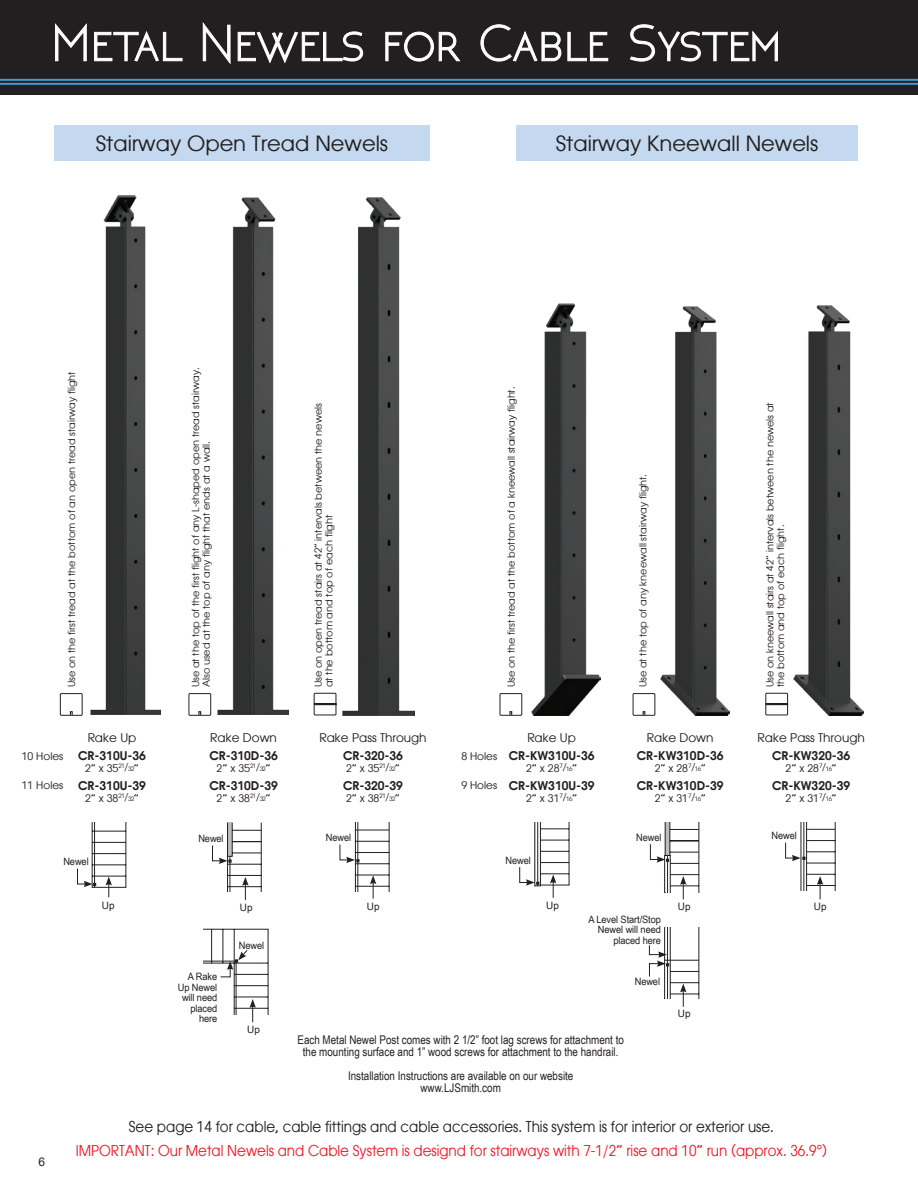
<style>
.page{position:relative;width:918px;height:1188px;background:#fff}
.page>*{position:absolute;margin:0;border:0;box-sizing:border-box;transform-origin:0 0}
.t1{font:21px "Atlanta";color:#231f20}
.t2{font:15px "Atlanta";color:#ee1b2b;scale:.9 1}
.t3{font:15px "Atlanta";color:#231f20;scale:.9 1}
.t4{font:12px/12px "Arial Narrow";color:#231f20;text-align:center}
.t5{font:600 12px "Atlanta";color:#231f20}
.t6{font:12px "Atlanta";color:#231f20}
.t7{font:12px "Arial";color:#231f20}
.t8{font:10.5px "Atlanta";color:#231f20}
.Use_with{font:10.2px/10.5px "Arial Narrow";letter-spacing:-.01em;color:#231f20;text-align:right;scale:1.12 1}
.Use_with-2{font:10.2px "Arial Narrow";letter-spacing:-.01em;color:#231f20;scale:1.2 1}
.t9{font:9.75px/10.5px "Atlanta";color:#231f20}
.s1{font-size:9.45px}
.s2{font-size:6.15px}
</style>
<div class="page">
<div style="left:0;top:0;width:918px;height:95px;background:#231f20"></div>
<hr style="left:0;top:79px;width:918px;height:2px;background:#3e9ad0">
<hr style="left:0;top:83px;width:918px;height:2px;background:#3e9ad0">
<div style="left:517px;top:126px;width:341px;height:35px;background:#c4d9ef"></div>
<div style="left:54px;top:126px;width:376px;height:35px;background:#c4d9ef"></div>
<svg style="left:55px;top:22px;width:723px;height:43px"></svg>
<svg style="left:313px;top:703px;width:24px;height:2px"></svg>
<div style="left:314px;top:693px;width:22px;height:22px;border:1px solid #231f20"></div>
<div style="left:60px;top:693px;width:23px;height:23px;border:1px solid #231f20"></div>
<svg style="left:70px;top:711px;width:3px;height:4px"></svg>
<div style="left:189px;top:693px;width:22px;height:23px;border:1px solid #231f20"></div>
<img style="left:343px;top:197px;width:71px;height:518px">
<img style="left:218px;top:197px;width:70px;height:518px">
<img style="left:90px;top:195px;width:71px;height:520px">
<svg style="left:767px;top:703px;width:19px;height:2px"></svg>
<div style="left:765px;top:693px;width:23px;height:22px;border:1px solid #231f20"></div>
<div style="left:500px;top:693px;width:22px;height:23px;border:1px solid #231f20"></div>
<svg style="left:510px;top:711px;width:3px;height:4px"></svg>
<div style="left:633px;top:693px;width:22px;height:23px;border:1px solid #231f20"></div>
<svg style="left:643px;top:711px;width:3px;height:4px"></svg>
<img style="left:660px;top:306px;width:70px;height:410px">
<img style="left:532px;top:304px;width:69px;height:412px">
<img style="left:794px;top:306px;width:69px;height:410px">
<svg style="left:785px;top:822px;width:51px;height:77px"></svg>
<svg style="left:519px;top:822px;width:50px;height:76px"></svg>
<svg style="left:340px;top:822px;width:50px;height:77px"></svg>
<svg style="left:77px;top:823px;width:49px;height:74px"></svg>
<svg style="left:212px;top:823px;width:50px;height:77px"></svg>
<svg style="left:650px;top:822px;width:49px;height:77px"></svg>
<svg style="left:203px;top:929px;width:66px;height:93px"></svg>
<svg style="left:649px;top:927px;width:50px;height:80px"></svg>
<p class="t1" style="left:96px;top:128px;width:294px">Stairway Open Tread Newels</p>
<p class="t1" style="left:556px;top:128px;width:264px">Stairway Kneewall Newels</p>
<p class="t9" style="left:66px;top:687px;width:317px;rotate:-90deg">Use on the first tread at the bottom of an open tread stairway flight</p>
<p class="t9" style="left:190px;top:687px;width:321px;rotate:-90deg">Use at the top of the first flight of any L-shaped open tread stairway.<br>Also used at the top of any flight that ends at a wall.</p>
<p class="t9" style="left:313px;top:687px;width:286px;rotate:-90deg">Use on open tread stairs at 42” intervals between the newels at the bottom and top of each flight</p>
<p class="t9" style="left:505px;top:687px;width:302px;rotate:-90deg">Use on the first tread at the bottom of a kneewall stairway flight.</p>
<p class="t9" style="left:637px;top:687px;width:215px;rotate:-90deg">Use at the top of any kneewall stairway flight.</p>
<p class="t9" style="left:764px;top:687px;width:287px;rotate:-90deg">Use on kneewall stairs at 42” intervals between the newels at the bottom and top of each flight.</p>
<p class="t8" style="left:22px;top:749px;width:43px">10 Holes</p>
<p class="t8" style="left:22px;top:777px;width:43px">11 Holes</p>
<p class="t6" style="left:88px;top:729px;width:50px">Rake Up</p>
<p class="t5" style="left:78px;top:747px;width:69px">CR-310U-36</p>
<p class="t8" style="left:85px;top:761px;width:56px">2” x 35<sup>21</sup><span class="s1">/</span><span class="s2">32</span>”</p>
<p class="t5" style="left:78px;top:777px;width:69px">CR-310U-39</p>
<p class="t8" style="left:85px;top:791px;width:56px">2” x 38<sup>21</sup><span class="s1">/</span><span class="s2">32</span>”</p>
<p class="Use_with" style="left:63px;top:856px;width:24px">Newel</p>
<p class="t6" style="left:210px;top:729px;width:68px">Rake Down</p>
<p class="t5" style="left:209px;top:747px;width:70px">CR-310D-36</p>
<p class="t8" style="left:217px;top:761px;width:56px">2” x 35<sup>21</sup><span class="s1">/</span><span class="s2">32</span>”</p>
<p class="t5" style="left:209px;top:777px;width:70px">CR-310D-39</p>
<p class="t8" style="left:217px;top:791px;width:56px">2” x 38<sup>21</sup><span class="s1">/</span><span class="s2">32</span>”</p>
<p class="t6" style="left:319px;top:729px;width:109px">Rake Pass Through</p>
<p class="t5" style="left:343px;top:747px;width:61px">CR-320-36</p>
<p class="t8" style="left:346px;top:761px;width:56px">2” x 35<sup>21</sup><span class="s1">/</span><span class="s2">32</span>”</p>
<p class="t5" style="left:343px;top:777px;width:61px">CR-320-39</p>
<p class="t8" style="left:346px;top:791px;width:56px">2” x 38<sup>21</sup><span class="s1">/</span><span class="s2">32</span>”</p>
<p class="t8" style="left:461px;top:749px;width:37px">8 Holes</p>
<p class="t8" style="left:461px;top:777px;width:37px">9 Holes</p>
<p class="t6" style="left:527px;top:729px;width:50px">Rake Up</p>
<p class="t5" style="left:509px;top:747px;width:87px">CR-KW310U-36</p>
<p class="t8" style="left:526px;top:761px;width:53px">2” x 28<sup>7</sup><span class="s1">/</span><span class="s2">16</span>”</p>
<p class="t5" style="left:509px;top:777px;width:87px">CR-KW310U-39</p>
<p class="t8" style="left:526px;top:791px;width:53px">2” x 31<sup>7</sup><span class="s1">/</span><span class="s2">16</span>”</p>
<p class="t6" style="left:647px;top:729px;width:68px">Rake Down</p>
<p class="t5" style="left:637px;top:747px;width:88px">CR-KW310D-36</p>
<p class="t8" style="left:655px;top:761px;width:53px">2” x 28<sup>7</sup><span class="s1">/</span><span class="s2">16</span>”</p>
<p class="t5" style="left:637px;top:777px;width:88px">CR-KW310D-39</p>
<p class="t8" style="left:655px;top:791px;width:53px">2” x 31<sup>7</sup><span class="s1">/</span><span class="s2">16</span>”</p>
<p class="Use_with" style="left:198px;top:833px;width:24px">Newel</p>
<p class="Use_with" style="left:636px;top:831px;width:24px">Newel</p>
<p class="Use_with" style="left:326px;top:832px;width:24px">Newel</p>
<p class="Use_with" style="left:506px;top:854px;width:24px">Newel</p>
<p class="t6" style="left:758px;top:729px;width:109px">Rake Pass Through</p>
<p class="t5" style="left:772px;top:747px;width:80px">CR-KW320-36</p>
<p class="t8" style="left:786px;top:761px;width:53px">2” x 28<sup>7</sup><span class="s1">/</span><span class="s2">16</span>”</p>
<p class="t5" style="left:772px;top:777px;width:80px">CR-KW320-39</p>
<p class="t8" style="left:786px;top:791px;width:53px">2” x 31<sup>7</sup><span class="s1">/</span><span class="s2">16</span>”</p>
<p class="Use_with" style="left:771px;top:830px;width:24px">Newel</p>
<p class="Use_with-2" style="left:102px;top:898px;width:12px">Up</p>
<p class="Use_with-2" style="left:240px;top:900px;width:12px">Up</p>
<p class="Use_with-2" style="left:367px;top:899px;width:12px">Up</p>
<p class="Use_with-2" style="left:546px;top:898px;width:12px">Up</p>
<p class="Use_with-2" style="left:678px;top:899px;width:12px">Up</p>
<p class="Use_with-2" style="left:814px;top:899px;width:12px">Up</p>
<p class="Use_with" style="left:588px;top:913px;width:66px">A Level Start/Stop<br>Newel will need placed here</p>
<p class="Use_with" style="left:239px;top:940px;width:24px">Newel</p>
<p class="t7" style="left:39px;top:1154px;width:8px">6</p>
<p class="Use_with" style="left:178px;top:971px;width:37px">A Rake<br>Up Newel will need placed here</p>
<p class="Use_with-2" style="left:247px;top:1022px;width:12px">Up</p>
<p class="Use_with" style="left:635px;top:976px;width:24px">Newel</p>
<p class="t4" style="left:297px;top:1034px;width:328px">Each Metal Newel Post comes with 2 1/2” foot lag screws for attachment to the mounting surface and 1” wood screws for attachment to the handrail.</p>
<p class="t4" style="left:348px;top:1070px;width:227px">Installation Instructions are available on our website</p>
<p class="t4" style="left:421px;top:1082px;width:82px">www.LJSmith.com</p>
<p class="Use_with-2" style="left:678px;top:1006px;width:12px">Up</p>
<p class="t3" style="left:129px;top:1116px;width:718px">See page 14 for cable, cable fittings and cable accessories. This system is for interior or exterior use.</p>
<p class="t2" style="left:76px;top:1140px;width:836px">IMPORTANT: Our Metal Newels and Cable System is designd for stairways with 7-1/2” rise and 10” run (approx. 36.9°)</p>
</div>
